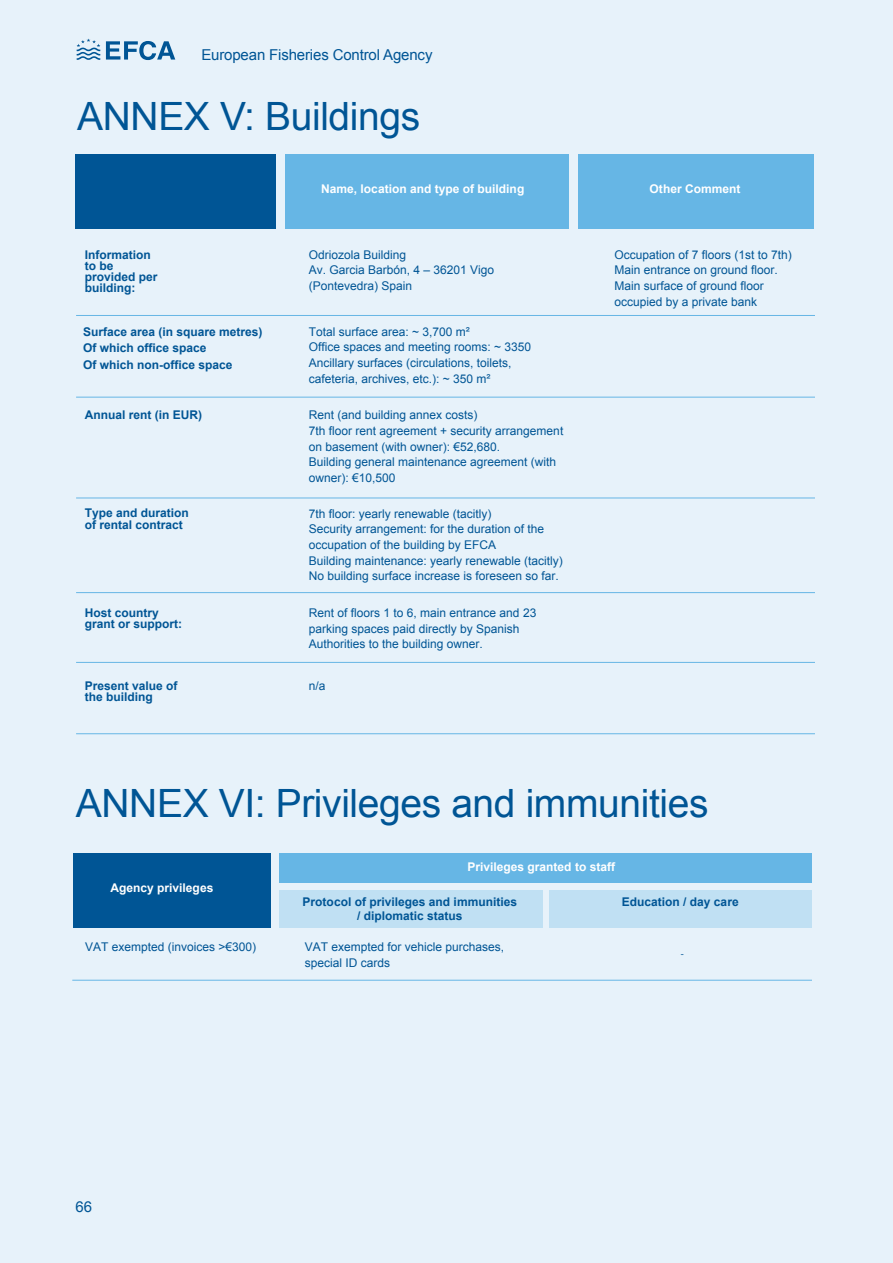
<style>
.page{position:relative;width:893px;height:1263px;background:#e7f2fa}
.page>*{position:absolute;margin:0;border:0;box-sizing:border-box;transform-origin:0 0}
.Estilo_de_párrafo_4{font:39px "Arial";letter-spacing:-.01em;color:#005595}
.t1{font:15px "Arial";letter-spacing:-.01em;color:#005595}
.t2{font:12px/15.8px "Arial";color:#005595}
.t3{font:700 12px/11.2px "Arial";color:#005595}
.t4{font:700 12px "Arial";color:#fff}
.t5{font:9px "Arial";color:#005595}
</style>
<div class="page">
<svg style="left:77px;top:39px;width:23px;height:21px"></svg>
<svg style="left:106px;top:41px;width:69px;height:19px"></svg>
<div style="left:285px;top:155px;width:284px;height:74px;background:#66b6e5"></div>
<div style="left:75px;top:155px;width:201px;height:74px;background:#005595"></div>
<div style="left:579px;top:155px;width:235px;height:74px;background:#66b6e5"></div>
<hr style="left:76px;top:662px;width:738px;height:1px;background:#66b6e5">
<hr style="left:76px;top:733px;width:738px;height:1px;background:#66b6e5">
<hr style="left:76px;top:592px;width:738px;height:1px;background:#66b6e5">
<hr style="left:76px;top:397px;width:738px;height:1px;background:#66b6e5">
<hr style="left:76px;top:498px;width:738px;height:1px;background:#66b6e5">
<hr style="left:76px;top:315px;width:738px;height:1px;background:#66b6e5">
<div style="left:73px;top:853px;width:198px;height:74px;background:#005595"></div>
<div style="left:279px;top:853px;width:533px;height:29px;background:#66b6e5"></div>
<div style="left:279px;top:890px;width:263px;height:37px;background:#c0e0f3"></div>
<div style="left:549px;top:890px;width:263px;height:37px;background:#c0e0f3"></div>
<hr style="left:73px;top:980px;width:739px;height:1px;background:#66b6e5">
<p class="t1" style="left:201px;top:45px;width:233px">European Fisheries Control Agency</p>
<p class="Estilo_de_párrafo_4" style="left:77px;top:91px;width:345px">ANNEX V: Buildings</p>
<p class="t4" style="left:321px;top:181px;width:205px">Name, location and type of building</p>
<p class="t4" style="left:650px;top:181px;width:92px">Other Comment</p>
<p class="t3" style="left:85px;top:249px;width:74px">Information to be provided per building:</p>
<p class="t2" style="left:309px;top:247px;width:187px">Odriozola Building<br>Av. Garcia Barbón, 4 – 36201 Vigo (Pontevedra) Spain</p>
<p class="t2" style="left:614px;top:247px;width:179px">Occupation of 7 floors (1st to 7th)<br>Main entrance on ground floor.<br>Main surface of ground floor occupied by a private bank</p>
<p class="t3" style="left:83px;top:324px;width:181px;line-height:16.5px">Surface area (in square metres)<br>Of which office space<br>Of which non-office space</p>
<p class="t2" style="left:309px;top:324px;width:224px">Total surface area: ~ 3,700 m²<br>Office spaces and meeting rooms: ~ 3350<br>Ancillary surfaces (circulations, toilets, cafeteria, archives, etc.): ~ 350 m²</p>
<p class="t3" style="left:85px;top:410px;width:119px">Annual rent (in EUR)</p>
<p class="t2" style="left:309px;top:407px;width:256px">Rent (and building annex costs)<br>7th floor rent agreement + security arrangement on basement (with owner): €52,680.<br>Building general maintenance agreement (with owner): €10,500</p>
<p class="t2" style="left:309px;top:505px;width:256px">7th floor: yearly renewable (tacitly)<br>Security arrangement: for the duration of the occupation of the building by EFCA<br>Building maintenance: yearly renewable (tacitly)<br>No building surface increase is foreseen so far.</p>
<p class="t3" style="left:85px;top:508px;width:106px">Type and duration of rental contract</p>
<p class="t3" style="left:85px;top:607px;width:99px">Host country grant or support:</p>
<p class="t3" style="left:85px;top:681px;width:94px">Present value of the building</p>
<p class="t2" style="left:309px;top:605px;width:229px">Rent of floors 1 to 6, main entrance and 23 parking spaces paid directly by Spanish<br>Authorities to the building owner.</p>
<p class="t2" style="left:309px;top:678px;width:18px">n/a</p>
<p class="Estilo_de_párrafo_4" style="left:76px;top:778px;width:634px">ANNEX VI: Privileges and immunities</p>
<p class="t4" style="left:110px;top:879px;width:104px">Agency privileges</p>
<p class="t4" style="left:467px;top:859px;width:149px">Privileges granted to staff</p>
<p class="t3" style="left:303px;top:896px;width:216px;line-height:13.5px;text-align:center">Protocol of privileges and immunities / diplomatic status</p>
<p class="t3" style="left:622px;top:897px;width:118px">Education / day care</p>
<p class="t2" style="left:85px;top:939px;width:173px">VAT exempted (invoices &gt;€300)</p>
<p class="t2" style="left:305px;top:939px;width:201px">VAT exempted for vehicle purchases, special ID cards</p>
<p class="t5" style="left:681px;top:948px;width:4px">-</p>
<p class="t1" style="left:75px;top:1197px;width:18px">66</p>
</div>
